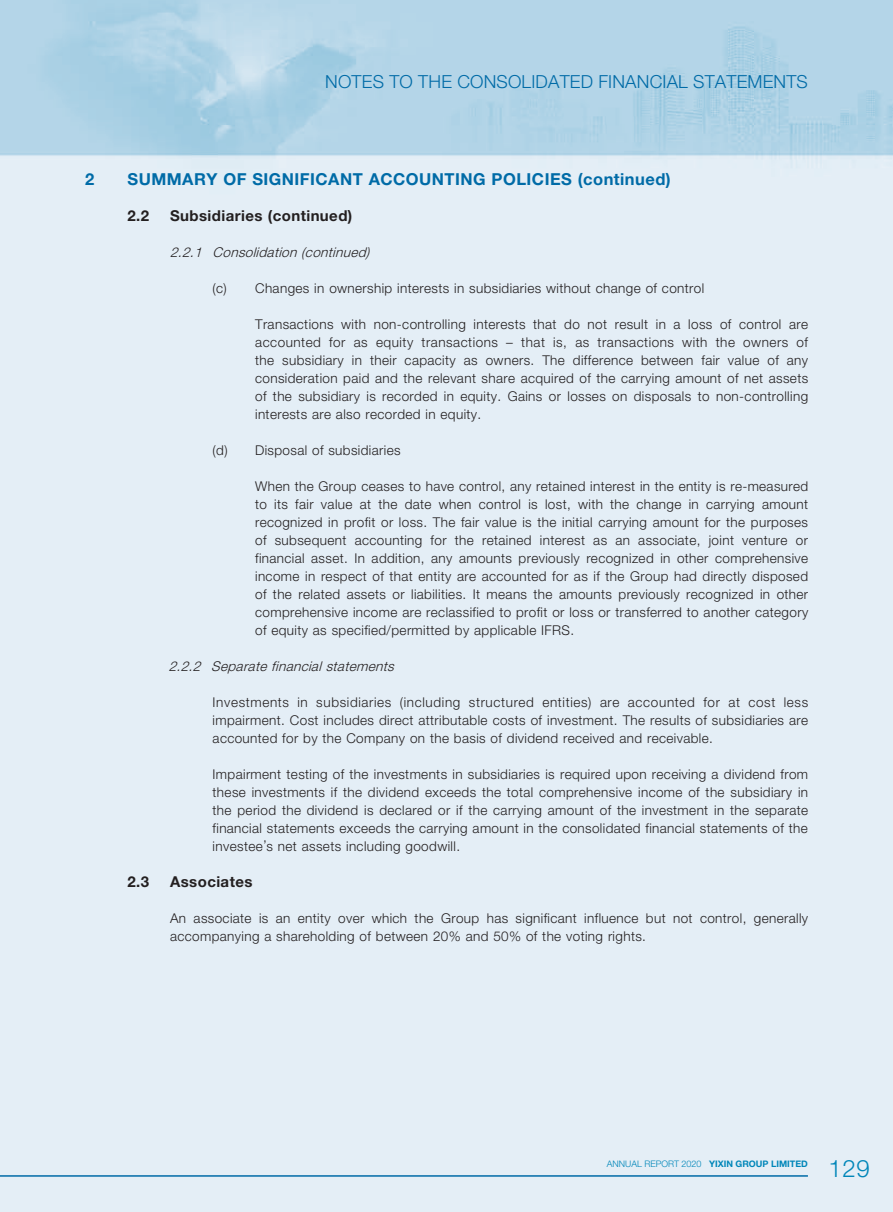
<style>
.page{position:relative;width:893px;height:1212px;background:#fff}
.page>*{position:absolute;margin:0;border:0;box-sizing:border-box;transform-origin:0 0}
.t1{font:300 24px "Helvetica Neue LT Std";color:#0086b9}
.t2{font:300 18px "Helvetica Neue LT Std";letter-spacing:.01em;color:#006ba7}
.t3{font:700 16.5px "Helvetica Neue LT Std";letter-spacing:.03em;color:#006ba7}
.t4{font:700 15px "Helvetica Neue LT Std";letter-spacing:.03em;color:#231f20}
.t5{font:300 13.5px/18px "Helvetica Neue LT Std";letter-spacing:.03em;color:#231f20;text-align:justify}
.t6{font:italic 300 13.5px "Helvetica Neue LT Std";color:#231f20}
.t7{font:700 9px "Helvetica Neue LT Std";color:#0086b9}
.s1{font-weight:300}
</style>
<div class="page">
<hr style="left:0;top:1175px;width:808px;height:2px;background:#006ba7">
<h2 class="t2" style="left:325px;top:70px;width:484px">NOTES TO THE CONSOLIDATED FINANCIAL STATEMENTS</h2>
<p class="t3" style="left:85px;top:169px;width:11px">2</p>
<p class="t3" style="left:128px;top:169px;width:545px">SUMMARY OF SIGNIFICANT ACCOUNTING POLICIES (continued)</p>
<p class="t4" style="left:128px;top:206px;width:23px">2.2</p>
<p class="t4" style="left:170px;top:206px;width:184px">Subsidiaries (continued)</p>
<p class="t6" style="left:170px;top:244px;width:201px">2.2.1 Consolidation (continued)</p>
<p class="t5" style="left:213px;top:279px;width:493px">(c) Changes in ownership interests in subsidiaries without change of control</p>
<p class="t5" style="left:255px;top:315px;width:555px">Transactions with non-controlling interests that do not result in a loss of control are accounted for as equity transactions – that is, as transactions with the owners of the subsidiary in their capacity as owners. The difference between fair value of any consideration paid and the relevant share acquired of the carrying amount of net assets of the subsidiary is recorded in equity. Gains or losses on disposals to non-controlling interests are also recorded in equity.</p>
<p class="t5" style="left:213px;top:441px;width:189px">(d) Disposal of subsidiaries</p>
<p class="t5" style="left:255px;top:477px;width:555px">When the Group ceases to have control, any retained interest in the entity is re-measured to its fair value at the date when control is lost, with the change in carrying amount recognized in profit or loss. The fair value is the initial carrying amount for the purposes of subsequent accounting for the retained interest as an associate, joint venture or financial asset. In addition, any amounts previously recognized in other comprehensive income in respect of that entity are accounted for as if the Group had directly disposed of the related assets or liabilities. It means the amounts previously recognized in other comprehensive income are reclassified to profit or loss or transferred to another category of equity as specified/permitted by applicable IFRS.</p>
<p class="t6" style="left:169px;top:658px;width:231px">2.2.2 Separate financialstatements</p>
<p class="t5" style="left:213px;top:693px;width:597px">Investments in subsidiaries (including structured entities) are accounted for at cost less impairment. Cost includes direct attributable costs of investment. The results of subsidiaries are accounted for by the Company on the basis of dividend received and receivable.</p>
<p class="t5" style="left:213px;top:765px;width:597px">Impairment testing of the investments in subsidiaries is required upon receiving a dividend from these investments if the dividend exceeds the total comprehensive income of the subsidiary in the period the dividend is declared or if the carrying amount of the investment in the separate financial statements exceeds the carrying amount in the consolidated financial statements of the investee’s net assets including goodwill.</p>
<p class="t4" style="left:128px;top:872px;width:23px">2.3</p>
<p class="t4" style="left:170px;top:872px;width:84px">Associates</p>
<p class="t5" style="left:170px;top:909px;width:640px">An associate is an entity over which the Group has significant influence but not control, generally accompanying a shareholding of between 20% and 50% of the voting rights.</p>
<p class="t7" style="left:607px;top:1159px;width:203px"><span class="s1">ANNUAL REPORT 2020</span> YIXIN GROUP LIMITED</p>
<h1 class="t1" style="left:828px;top:1153px;width:43px">129</h1>
</div>
